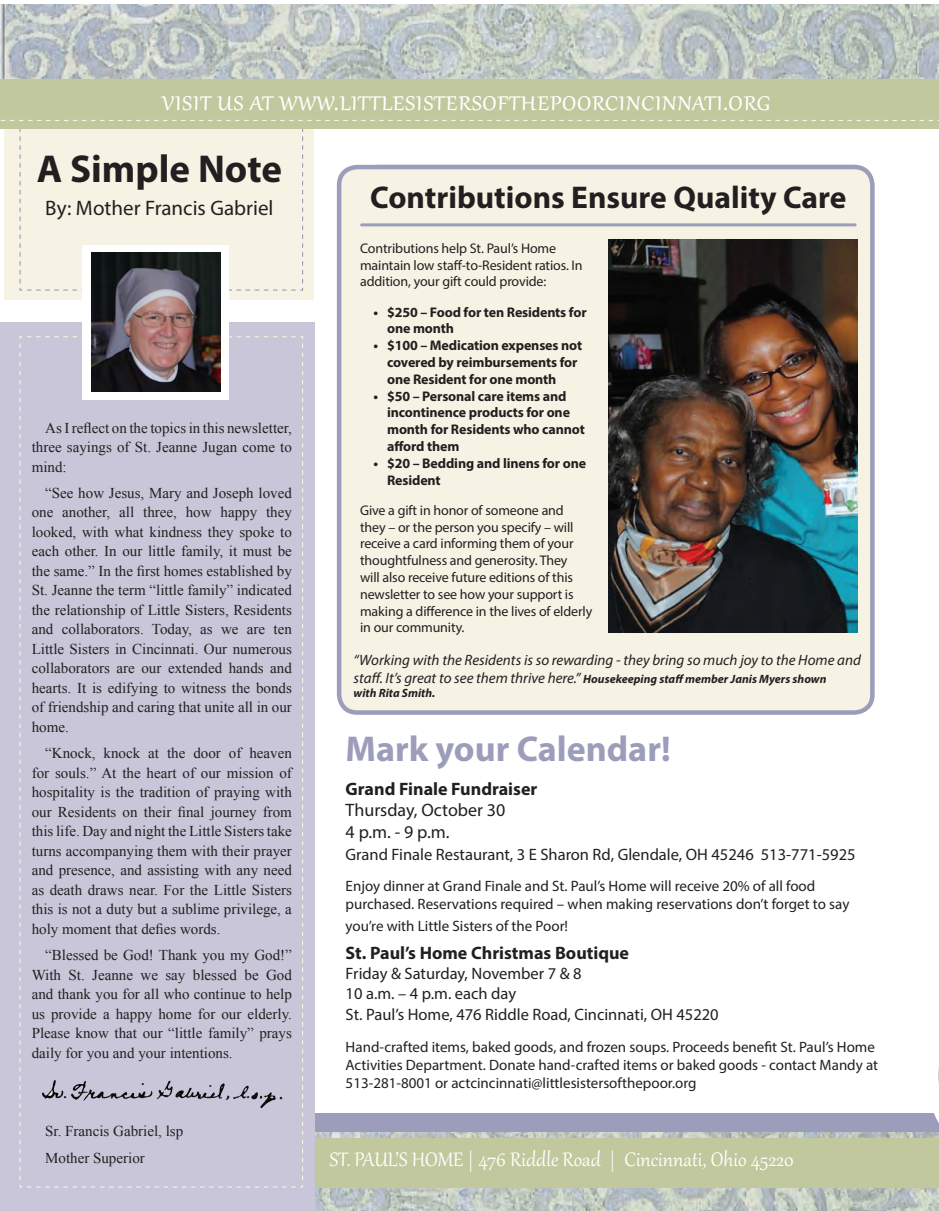
<style>
.page{position:relative;width:939px;height:1211px;background:#fff}
.page>*{position:absolute;margin:0;border:0;box-sizing:border-box;transform-origin:0 0}
.Subhead{font:700 39px "Myriad Pro";color:#231f20}
.t1{font:700 36px "Myriad Pro";color:#9c9dbb}
.t2{font:33px "Gabriola";letter-spacing:.085em;color:#fff}
.Subhead-2{font:700 31.5px "Myriad Pro";color:#231f20}
.t3{font:24px "Gabriola";color:#fff}
.Subhead-3{font:21px "Myriad Pro";color:#231f20}
.Call_Out_Box_Text{font:18px/21.6px "Myriad Pro";color:#231f20}
.Call_Out_Box_Text-2{font:700 18px "Myriad Pro";color:#231f20}
.Call_Out_Box_Text-3{font:16.5px/19.8px "Myriad Pro";color:#231f20}
.t4{font:15px/19.5px "Times New Roman";color:#231f20;text-align:justify}
.Call_Out_Box_Text-4{font:15px/18px "Myriad Pro";color:#231f20}
.Call_Out_Box_Text-5{font:italic 15px "Myriad Pro";color:#231f20}
.t5{font:13.95px/16.8px "Myriad Pro";letter-spacing:-.01em;color:#231f20}
.t6{font:700 13.95px/16.8px "Myriad Pro";letter-spacing:-.01em;color:#231f20}
.Call_Out_Box_Text-6{font:italic 700 12px/14.4px "Myriad Pro";color:#231f20}
.s1{font-weight:400;font-size:15px}
.s2{font-weight:700}
</style>
<div class="page">
<div style="left:0;top:1113px;width:938px;height:34px;background:#9c9dbb"></div>
<img style="left:1px;top:5px;width:937px;height:74px">
<img style="left:314px;top:1132px;width:624px;height:79px">
<div style="left:0;top:1138px;width:938px;height:49px;background:#c1c89d"></div>
<div style="left:0;top:322px;width:314px;height:889px;background:#c8c6d8"></div>
<svg style="left:19px;top:336px;width:284px;height:852px"></svg>
<div style="left:0;top:79px;width:938px;height:50px;background:#c1c89d"></div>
<svg style="left:1px;top:120px;width:937px;height:171px"></svg>
<div style="left:339px;top:167px;width:533px;height:545px;background:#f6f3e5;border-radius:18px"></div>
<div style="left:337px;top:165px;width:537px;height:550px;border:4px solid #9c9dbb;border-radius:18px"></div>
<hr style="left:377px;top:165px;width:478px;height:3px;background:#9c9dbb">
<div style="left:82px;top:245px;width:147px;height:155px;background:#fff"></div>
<img style="left:918px;top:1113px;width:20px;height:95px">
<img style="left:92px;top:253px;width:128px;height:139px">
<hr style="left:361px;top:223px;width:494px;height:3px;background:#9c9dbb">
<svg style="left:41px;top:1080px;width:241px;height:28px"></svg>
<img style="left:608px;top:240px;width:249px;height:392px">
<p class="t2" style="left:162px;top:80px;width:610px">Visit us at www.littlesistersofthepoorCINCINNATI .org</p>
<p class="Subhead" style="left:37px;top:143px;width:247px">A Simple Note</p>
<p class="Subhead-3" style="left:45px;top:195px;width:230px">By: Mother Francis Gabriel</p>
<p class="t4" style="left:32px;top:418px;width:262px;text-indent:14px">As I reflect on the topics in this newsletter, three sayings of St. Jeanne Jugan come to mind:</p>
<p class="t4" style="left:32px;top:483px;width:262px;text-indent:14px">“See how Jesus, Mary and Joseph loved one another, all three, how happy they looked, with what kindness they spoke to each other. In our little family, it must be the same.” In the first homes established by St. Jeanne the term “little family” indicated the relationship of Little Sisters, Residents and collaborators. Today, as we are ten Little Sisters in Cincinnati. Our numerous collaborators are our extended hands and hearts. It is edifying to witness the bonds of friendship and caring that unite all in our home.</p>
<p class="t4" style="left:32px;top:743px;width:262px;text-indent:14px">“Knock, knock at the door of heaven for souls.” At the heart of our mission of hospitality is the tradition of praying with our Residents on their final journey from this life. Day and night the Little Sisters take turns accompanying them with their prayer and presence, and assisting with any need as death draws near. For the Little Sisters this is not a duty but a sublime privilege, a holy moment that defies words.</p>
<p class="t4" style="left:32px;top:945px;width:262px;text-indent:14px">“Blessed be God! Thank you my God!” With St. Jeanne we say blessed be God and thank you for all who continue to help us provide a happy home for our elderly.<br>Please know that our “little family” prays daily for you and your intentions.</p>
<p class="t4" style="left:45px;top:1121px;width:139px">Sr. Francis Gabriel, lsp</p>
<p class="t4" style="left:45px;top:1147px;width:101px">Mother Superior</p>
<p class="Subhead-2" style="left:370px;top:176px;width:477px">Contributions Ensure Quality Care</p>
<p class="t5" style="left:360px;top:239px;width:224px">Contributions help St. Paul’s Home maintain low staff-to-Resident ratios. In addition, your gift could provide:</p>
<p class="t6" style="left:387px;top:303px;width:201px;text-indent:-14px">• $250 – Food for ten Residents for one month</p>
<p class="t6" style="left:387px;top:337px;width:197px;text-indent:-14px">• $100 – Medication expenses not covered by reimbursements for one Resident for one month</p>
<p class="t6" style="left:387px;top:387px;width:199px;text-indent:-14px">• $50 – Personal care items and incontinence products for one month for Residents who cannot afford them</p>
<p class="t6" style="left:387px;top:454px;width:200px;text-indent:-14px">• $20 – Bedding and linens for one<br>Resident</p>
<p class="t5" style="left:360px;top:501px;width:234px">Give a gift in honor of someone and they – or the person you specify – will receive a card informing them of your thoughtfulness and generosity. They<br>will also receive future editions of this newsletter to see how your support is making a difference in the lives of elderly in our community.</p>
<p class="Call_Out_Box_Text-5" style="left:353px;top:651px;width:509px">“Working with the Residents is so rewarding - they bring so much joy to the Home and</p>
<p class="Call_Out_Box_Text-6" style="left:353px;top:671px;width:474px"><span class="s1">staff. It’s great to see them thrive here.”</span> Housekeeping staff member Janis Myers shown with Rita Smith.</p>
<p class="t1" style="left:345px;top:725px;width:326px">Mark your Calendar!</p>
<p class="Call_Out_Box_Text" style="left:345px;top:778px;width:193px"><span class="s2">Grand Finale Fundraiser<br></span>Thursday, October 30<br>4 p.m. - 9 p.m.</p>
<p class="Call_Out_Box_Text-3" style="left:345px;top:844px;width:511px">Grand Finale Restaurant, 3 E Sharon Rd, Glendale, OH 45246 513-771-5925</p>
<p class="Call_Out_Box_Text-4" style="left:345px;top:877px;width:505px">Enjoy dinner at Grand Finale and St. Paul’s Home will receive 20% of all food purchased. Reservations required – when making reservations don’t forget to say</p>
<p class="Call_Out_Box_Text-4" style="left:345px;top:916px;width:224px">you’re with Little Sisters of the Poor!</p>
<p class="Call_Out_Box_Text-2" style="left:345px;top:941px;width:285px">St. Paul’s Home Christmas Boutique</p>
<p class="Call_Out_Box_Text-3" style="left:345px;top:963px;width:237px">Friday &amp; Saturday, November 7 &amp; 8<br>10 a.m. – 4 p.m. each day</p>
<p class="Call_Out_Box_Text-3" style="left:345px;top:1005px;width:374px">St. Paul’s Home, 476 Riddle Road, Cincinnati, OH 45220</p>
<p class="Call_Out_Box_Text-4" style="left:345px;top:1037px;width:534px">Hand-crafted items, baked goods, and frozen soups. Proceeds benefit St. Paul’s Home<br>Activities Department. Donate hand-crafted items or baked goods - contact Mandy at<br>513-281-8001 or actcincinnati@littlesistersofthepoor.org</p>
<p class="t3" style="left:330px;top:1143px;width:465px">ST. PAUL’S HOME | 476 Riddle Road | Cincinnati, Ohio 45220</p>
</div>
